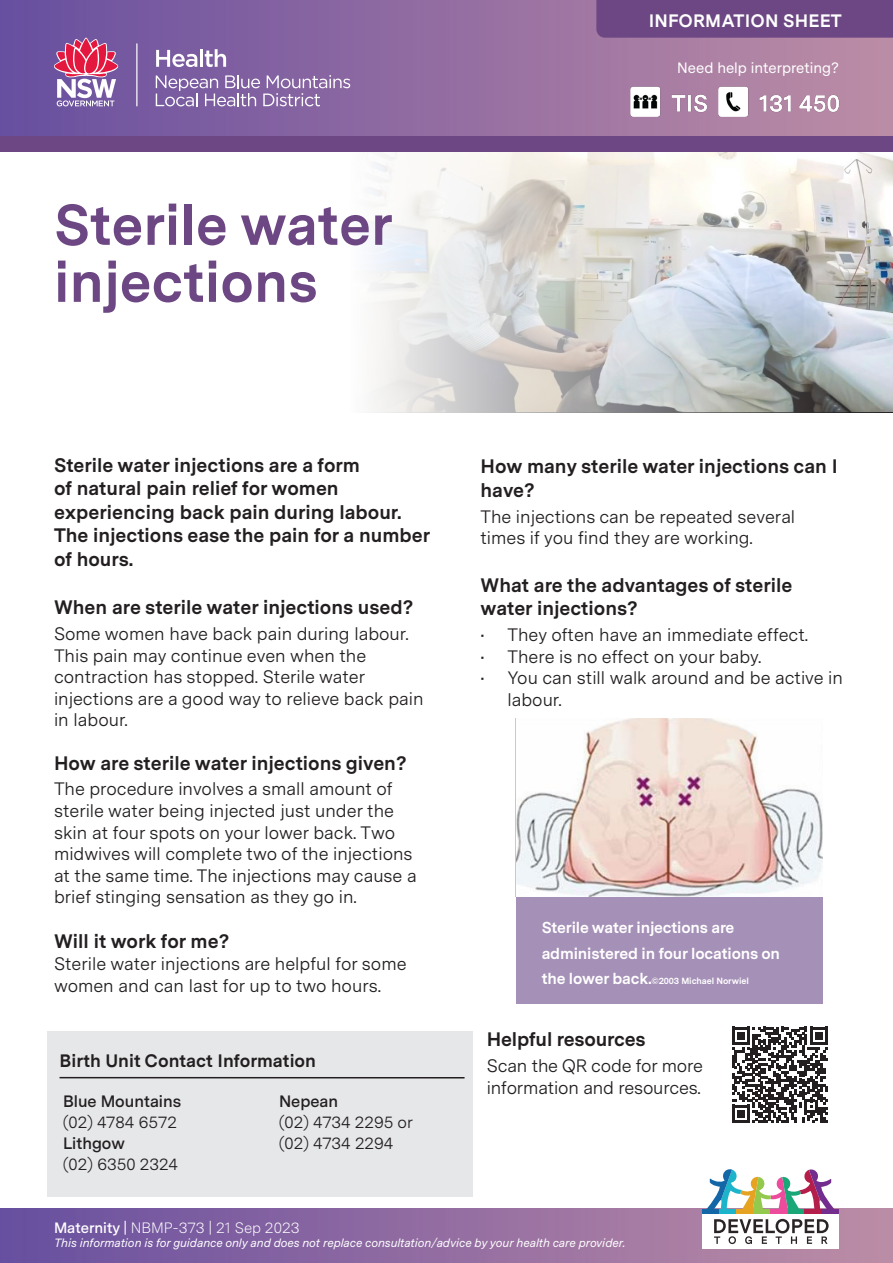
<style>
.page{position:relative;width:893px;height:1263px;background:#fff}
.page>*{position:absolute;margin:0;border:0;box-sizing:border-box;transform-origin:0 0}
.Headline{font:700 57px/57px "Messina Sans";color:#6c4783}
.Body_copy{font:700 19.5px/23.4px "Messina Sans";color:#231f20}
.Body_copy-2{font:18px/21.6px "Messina Sans";color:#231f20}
.Body_Subheading{font:700 18px "Messina Sans";color:#231f20}
.Sheet_Style{font:700 18px "Messina Sans";letter-spacing:.01em;color:#fff}
.t1{font:16.5px "Messina Sans";color:#231f20}
.t2{font:600 16.5px "Messina Sans";color:#231f20}
.Breakout_box_style{font:700 15.75px/25.5px "Messina Sans";letter-spacing:-.01em;color:#fff}
.Department_subtitle{font:300 15px "Messina Sans";color:#fff}
.t3{font:15px "Messina Sans";color:#fff}
.t4{font:italic 12px "Messina Sans";color:#fff}
.Breakout_box_style-2{font:700 9px "Messina Sans";letter-spacing:-.01em;color:#fff}
.s1{font-size:15.75px}
.s2{font-weight:600}
</style>
<div class="page">
<div style="left:0;top:0;width:893px;height:136px;background:linear-gradient(to right,#694fa0,#bd8da5)"></div>
<img style="left:350px;top:151px;width:543px;height:261px">
<div style="left:0;top:1209px;width:893px;height:54px;background:linear-gradient(to right,#684fa0,#be8da5)"></div>
<hr style="left:136px;top:43px;width:1px;height:63px;background:#fff">
<svg style="left:54px;top:38px;width:64px;height:68px"></svg>
<svg style="left:156px;top:50px;width:41px;height:17px"></svg>
<hr style="left:200px;top:49px;width:3px;height:18px;background:#fff">
<svg style="left:205px;top:49px;width:21px;height:18px"></svg>
<svg style="left:156px;top:75px;width:194px;height:31px;background:#9a80b4"></svg>
<div style="left:596px;top:0;width:297px;height:38px;background:#6c4783"></div>
<img style="left:617px;top:79px;width:232px;height:46px">
<div style="left:0;top:136px;width:893px;height:15px;background:#6c4783"></div>
<div style="left:48px;top:1031px;width:425px;height:166px;background:#e6e7e9"></div>
<div style="left:702px;top:1209px;width:137px;height:40px;background:#fff"></div>
<svg style="left:706px;top:1169px;width:129px;height:75px"></svg>
<hr style="left:702px;top:1209px;width:17px;height:4px;background:#1367a6">
<hr style="left:719px;top:1209px;width:17px;height:4px;background:#1cb4cb">
<hr style="left:736px;top:1209px;width:17px;height:4px;background:#e6a322">
<hr style="left:753px;top:1209px;width:17px;height:4px;background:#93c94c">
<hr style="left:770px;top:1209px;width:18px;height:4px;background:#ed4c9c">
<hr style="left:788px;top:1209px;width:17px;height:4px;background:#19a778">
<hr style="left:805px;top:1209px;width:17px;height:4px;background:#b51d4a">
<hr style="left:822px;top:1209px;width:17px;height:4px;background:#722d8f">
<hr style="left:60px;top:1077px;width:405px;height:1px;background:#231f20">
<div style="left:516px;top:896px;width:306px;height:107px;background:#a590b7"></div>
<img style="left:517px;top:718px;width:305px;height:179px">
<svg style="left:732px;top:1027px;width:96px;height:96px"></svg>
<p class="Headline" style="left:54px;top:200px;width:340px">Sterile water injections</p>
<p class="Sheet_Style" style="left:649px;top:9px;width:195px">INFORMATION SHEET</p>
<p class="t3" style="left:677px;top:59px;width:163px">Need help interpreting?</p>
<p class="Body_copy" style="left:54px;top:455px;width:377px">Sterile water injections are a form<br>of natural pain relief for women experiencing back pain during labour.<br>The injections ease the pain for a number of hours.</p>
<p class="Body_copy" style="left:54px;top:597px;width:361px">When are sterile water injections used?</p>
<p class="Body_copy-2" style="left:54px;top:624px;width:371px">Some women have back pain during labour.<br>This pain may continue even when the contraction has stopped. Sterile water injections are a good way to relieve back pain in labour.</p>
<p class="Body_copy" style="left:54px;top:752px;width:354px">How are sterile water injections given?</p>
<p class="Body_copy-2" style="left:54px;top:779px;width:364px">The procedure involves a small amount of sterile water being injected just under the skin at four spots on your lower back. Two midwives will complete two of the injections at the same time. The injections may cause a brief stinging sensation as they go in.</p>
<p class="Body_copy" style="left:54px;top:931px;width:177px">Will it work for me?</p>
<p class="Body_copy-2" style="left:54px;top:954px;width:354px">Sterile water injections are helpful for some women and can last for up to two hours.</p>
<p class="Body_Subheading" style="left:60px;top:1050px;width:258px">Birth Unit Contact Information</p>
<p class="t2" style="left:63px;top:1091px;width:120px">Blue Mountains</p>
<p class="t2" style="left:279px;top:1091px;width:61px">Nepean</p>
<p class="t1" style="left:63px;top:1112px;width:116px">(02) 4784 6572</p>
<p class="t1" style="left:279px;top:1112px;width:135px">(02) 4734 2295 or</p>
<p class="t2" style="left:63px;top:1133px;width:63px">Lithgow</p>
<p class="t1" style="left:279px;top:1133px;width:116px">(02) 4734 2294</p>
<p class="t1" style="left:63px;top:1154px;width:117px">(02) 6350 2324</p>
<p class="Body_copy" style="left:480px;top:456px;width:359px">How many sterile water injections can I have?</p>
<p class="Body_copy-2" style="left:480px;top:506px;width:316px">The injections can be repeated several times if you find they are working.</p>
<p class="Body_copy" style="left:480px;top:574px;width:313px">What are the advantages of sterile water injections?</p>
<p class="Body_copy-2" style="left:480px;top:624px;width:329px">• They often have an immediate effect.</p>
<p class="Body_copy-2" style="left:480px;top:646px;width:282px">• There is no effect on your baby.</p>
<p class="Body_copy-2" style="left:507px;top:668px;width:337px;text-indent:-27px">• You can still walk around and be active in labour.</p>
<p class="Breakout_box_style" style="left:542px;top:916px;width:240px">Sterile water injections are administered in four locations on</p>
<p class="Breakout_box_style-2" style="left:542px;top:976px;width:209px"><span class="s1">the lower back.</span>©2003 Michael Norwiel</p>
<p class="Body_copy" style="left:487px;top:1029px;width:160px">Helpful resources</p>
<p class="Body_copy-2" style="left:487px;top:1055px;width:218px">Scan the QR code for more information and resources.</p>
<p class="Department_subtitle" style="left:54px;top:1218px;width:247px"><span class="s2">Maternity |</span> NBMP-373 | 21 Sep 2023</p>
<p class="t4" style="left:54px;top:1236px;width:573px">This information is for guidance only and does not replace consultation/advice by your health care provider.</p>
</div>
